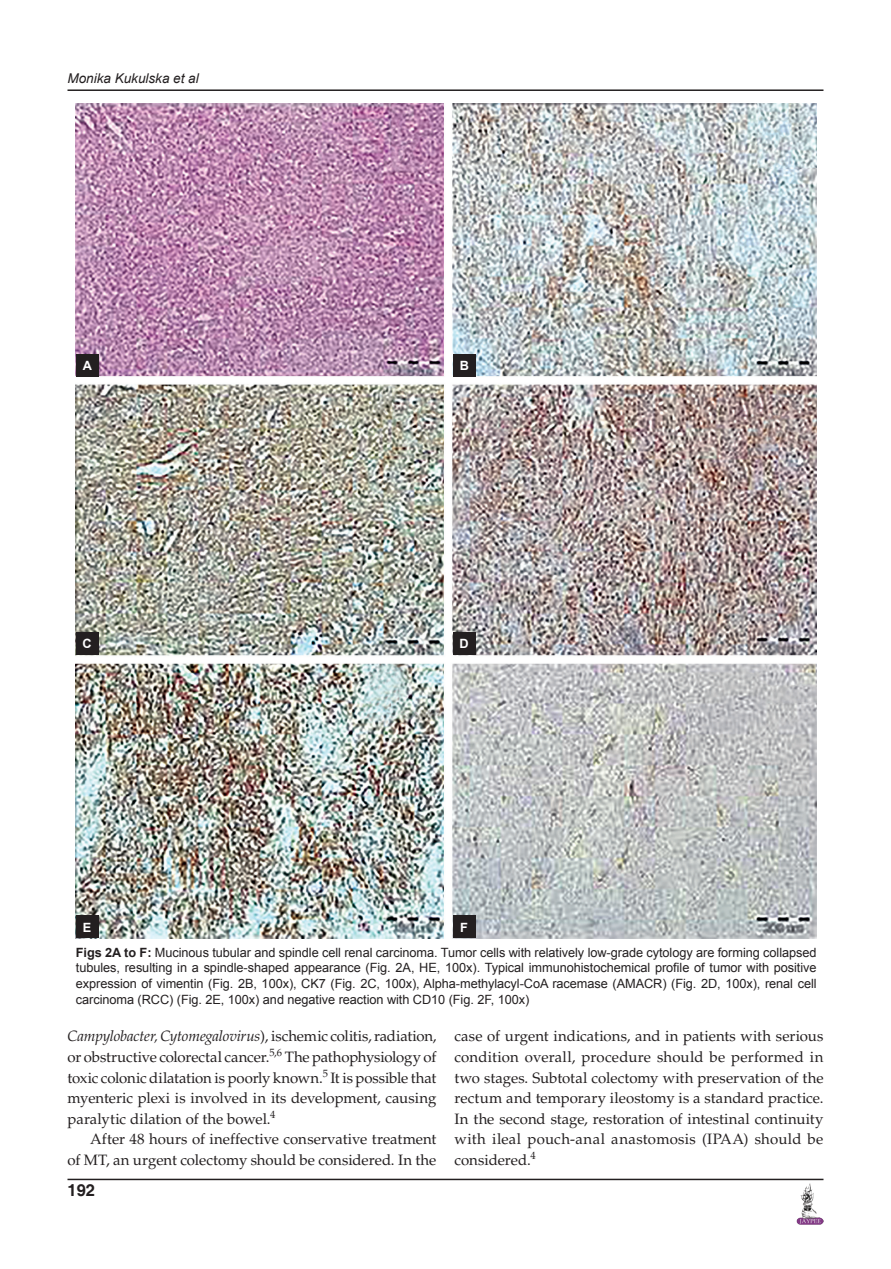
<style>
.page{position:relative;width:891px;height:1269px;background:#fff}
.page>*{position:absolute;margin:0;border:0;box-sizing:border-box;transform-origin:0 0}
.t1{font:700 16.5px "Helvetica";color:#231f20}
.text{font:15px/20.5px "Palatino";letter-spacing:.005em;color:#231f20;text-align:right}
.body_flush{font:15px/20.5px "Palatino";letter-spacing:-.005em;color:#231f20;text-align:justify}
.t2{font:italic 13.5px "Arial";color:#231f20}
.Table_text{font:12.75px/15.8px "Arial";letter-spacing:-.005em;color:#231f20;text-align:justify}
.t3{font:700 12.75px "Arial";color:#fff}
.s1{font-weight:700}
.s2{font-style:italic}
</style>
<div class="page">
<hr style="left:68px;top:89px;width:756px;height:2px;background:#231f20">
<hr style="left:68px;top:1179px;width:756px;height:1px;background:#231f20">
<img style="left:797px;top:1183px;width:27px;height:42px">
<img style="left:76px;top:104px;width:741px;height:834px">
<div style="left:76px;top:354px;width:23px;height:22px;background:#231f20"></div>
<div style="left:76px;top:632px;width:22px;height:23px;background:#231f20"></div>
<div style="left:76px;top:916px;width:22px;height:22px;background:#231f20"></div>
<div style="left:453px;top:354px;width:23px;height:22px;background:#231f20"></div>
<div style="left:453px;top:632px;width:22px;height:23px;background:#231f20"></div>
<div style="left:453px;top:916px;width:22px;height:22px;background:#231f20"></div>
<p class="t2" style="left:68px;top:69px;width:133px">Monika Kukulska et al</p>
<p class="t3" style="left:83px;top:357px;width:11px">A</p>
<p class="t3" style="left:460px;top:357px;width:11px">B</p>
<p class="t3" style="left:83px;top:635px;width:11px">C</p>
<p class="t3" style="left:460px;top:635px;width:11px">D</p>
<p class="t3" style="left:83px;top:919px;width:10px">E</p>
<p class="t3" style="left:460px;top:919px;width:9px">F</p>
<p class="Table_text" style="left:76px;top:944px;width:742px"><span class="s1">Figs 2A to F:</span> Mucinous tubular and spindle cell renal carcinoma. Tumor cells with relatively low-grade cytology are forming collapsed tubules, resulting in a spindle-shaped appearance (Fig. 2A, HE, 100x). Typical immunohistochemical profile of tumor with positive expression of vimentin (Fig. 2B, 100x), CK7 (Fig. 2C, 100x), Alpha-methylacyl-CoA racemase (AMACR) (Fig. 2D, 100x), renal cell carcinoma (RCC) (Fig. 2E, 100x) and negative reaction with CD10 (Fig. 2F, 100x)</p>
<p class="body_flush" style="left:68px;top:1026px;width:371px"><span class="s2">Campylobacter, Cytomegalovirus</span>), ischemic colitis, radiation, or obstructive colorectal cancer.<sup>5,6</sup> The pathophysiology of toxic colonic dilatation is poorly known.<sup>5</sup> It is possible that myenteric plexi is involved in its development, causing paralytic dilation of the bowel.<sup>4</sup></p>
<p class="text" style="left:68px;top:1129px;width:371px">After 48 hours of ineffective conservative treatment<br>of MT, an urgent colectomy should be considered. In the</p>
<p class="t1" style="left:68px;top:1180px;width:29px">192</p>
<p class="text" style="left:454px;top:1026px;width:371px;text-align:justify">case of urgent indications, and in patients with serious condition overall, procedure should be performed in two stages. Subtotal colectomy with preservation of the rectum and temporary ileostomy is a standard practice.<br>In the second stage, restoration of intestinal continuity with ileal pouch-anal anastomosis (IPAA) should be considered.<sup>4</sup></p>
</div>
